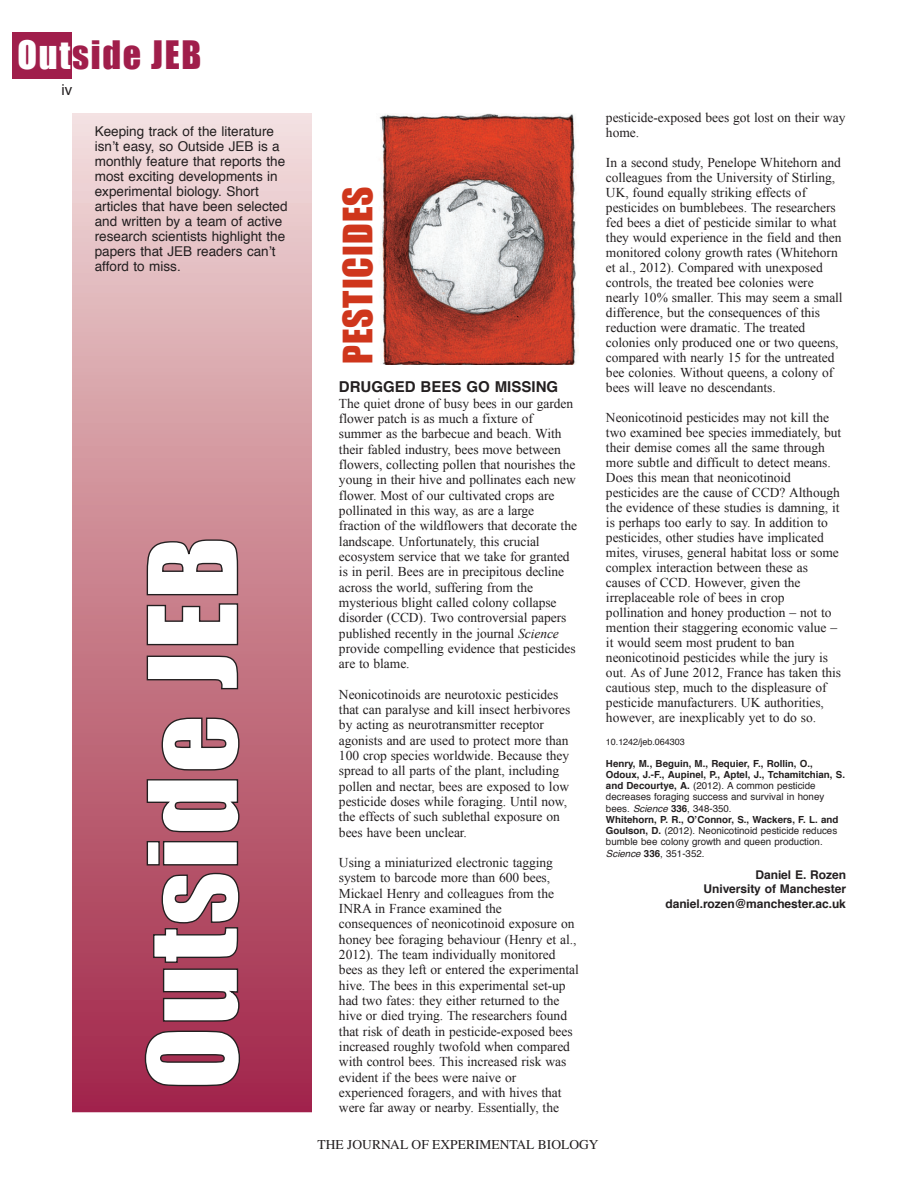
<style>
.page{position:relative;width:918px;height:1188px;background:#fff}
.page>*{position:absolute;margin:0;border:0;box-sizing:border-box;transform-origin:0 0}
.t1{font:114px "Impact";letter-spacing:.025em;color:#fff}
.t2{font:37.5px "Impact";letter-spacing:.025em;color:#cf361c}
.t3{font:36px "Impact";letter-spacing:.05em;color:#a01e4b}
.t4{font:700 15px "Helvetica";color:#231f20}
.t5{font:15px "Helvetica";color:#231f20}
.t6{font:13.5px/15.3px "Times New Roman";letter-spacing:-.005em;color:#231f20}
.t7{font:13.5px/15px "Helvetica";color:#231f20}
.t8{font:13.5px "Times";color:#231f20}
.t9{font:700 12px/14.2px "Helvetica";letter-spacing:-.005em;color:#231f20;text-align:right}
.t10{font:9.75px/11.2px "Helvetica";color:#231f20}
.t11{font:9px "Helvetica";letter-spacing:-.005em;color:#231f20}
.s1{color:#fff}
.s2{font-style:italic}
.s3{font-weight:700}
</style>
<div class="page">
<div style="left:72px;top:113px;width:240px;height:999px;background:linear-gradient(to bottom,#f1dcd8,#a02444)"></div>
<div style="left:12px;top:32px;width:60px;height:46px;background:#a01e4b"></div>
<img style="left:379px;top:113px;width:200px;height:252px">
<h3 class="t3" style="left:17px;top:33px;width:185px"><span class="s1">Out</span>side JEB</h3>
<p class="t5" style="left:61px;top:83px;width:12px">iv</p>
<p class="t7" style="left:95px;top:125px;width:194px">Keeping track of the literature isnʼt easy, so Outside JEB is a monthly feature that reports the most exciting developments in experimental biology. Short articles that have been selected and written by a team of active research scientists highlight the papers that JEB readers canʼt afford to miss.</p>
<h1 class="t1" style="left:123px;top:1090px;width:555px;rotate:-90deg">Outside JEB</h1>
<h2 class="t2" style="left:346px;top:364px;width:179px;rotate:-90deg">PESTICIDES</h2>
<p class="t4" style="left:339px;top:381px;width:221px">DRUGGED BEES GO MISSING</p>
<p class="t6" style="left:339px;top:395px;width:240px">The quiet drone of busy bees in our garden flower patch is as much a fixture of summer as the barbecue and beach. With their fabled industry, bees move between flowers, collecting pollen that nourishes the young in their hive and pollinates each new flower. Most of our cultivated crops are pollinated in this way, as are a large fraction of the wildflowers that decorate the landscape. Unfortunately, this crucial ecosystem service that we take for granted is in peril. Bees are in precipitous decline across the world, suffering from the mysterious blight called colony collapse disorder (CCD). Two controversial papers published recently in the journal <span class="s2">Science </span>provide compelling evidence that pesticides are to blame.</p>
<p class="t6" style="left:339px;top:686px;width:233px">Neonicotinoids are neurotoxic pesticides that can paralyse and kill insect herbivores by acting as neurotransmitter receptor agonists and are used to protect more than 100 crop species worldwide. Because they spread to all parts of the plant, including pollen and nectar, bees are exposed to low pesticide doses while foraging. Until now, the effects of such sublethal exposure on bees have been unclear.</p>
<p class="t6" style="left:339px;top:855px;width:241px">Using a miniaturized electronic tagging system to barcode more than 600 bees, Mickael Henry and colleagues from the INRA in France examined the<br>consequences of neonicotinoid exposure on honey bee foraging behaviour (Henry et al., 2012). The team individually monitored bees as they left or entered the experimental hive. The bees in this experimental set-up had two fates: they either returned to the hive or died trying. The researchers found that risk of death in pesticide-exposed bees increased roughly twofold when compared with control bees. This increased risk was evident if the bees were naive or experienced foragers, and with hives that were far away or nearby. Essentially, the</p>
<p class="t6" style="left:606px;top:110px;width:241px">pesticide-exposed bees got lost on their way home.</p>
<p class="t6" style="left:606px;top:155px;width:238px">In a second study, Penelope Whitehorn and colleagues from the University of Stirling, UK, found equally striking effects of pesticides on bumblebees. The researchers fed bees a diet of pesticide similar to what they would experience in the field and then monitored colony growth rates (Whitehorn et al., 2012). Compared with unexposed controls, the treated bee colonies were nearly 10% smaller. This may seem a small difference, but the consequences of this reduction were dramatic. The treated colonies only produced one or two queens, compared with nearly 15 for the untreated bee colonies. Without queens, a colony of bees will leave no descendants.</p>
<p class="t6" style="left:606px;top:410px;width:237px">Neonicotinoid pesticides may not kill the two examined bee species immediately, but their demise comes all the same through more subtle and difficult to detect means.<br>Does this mean that neonicotinoid pesticides are the cause of CCD? Although the evidence of these studies is damning, it is perhaps too early to say. In addition to pesticides, other studies have implicated mites, viruses, general habitat loss or some complex interaction between these as causes of CCD. However, given the irreplaceable role of bees in crop pollination and honey production – not to mention their staggering economic value – it would seem most prudent to ban neonicotinoid pesticides while the jury is out. As of June 2012, France has taken this cautious step, much to the displeasure of pesticide manufacturers. UK authorities, however, are inexplicably yet to do so.</p>
<p class="t11" style="left:606px;top:738px;width:80px">10.1242/jeb.064303</p>
<p class="t10" style="left:606px;top:758px;width:241px"><span class="s3">Henry, M., Beguin, M., Requier, F., Rollin, O., Odoux, J.-F., Aupinel, P., Aptel, J., Tchamitchian, S. and Decourtye, A.</span> (2012). A common pesticide decreases foraging success and survival in honey bees. <span class="s2">Science</span> <span class="s3">336</span>, 348-350.<br><span class="s3">Whitehorn, P. R., OʼConnor, S., Wackers, F. L. and Goulson, D.</span> (2012). Neonicotinoid pesticide reduces bumble bee colony growth and queen production.<br><span class="s2">Science</span> <span class="s3">336</span>, 351-352.</p>
<p class="t9" style="left:665px;top:869px;width:182px">Daniel E. Rozen<br>University of Manchester daniel.rozen@manchester.ac.uk</p>
<p class="t8" style="left:318px;top:1137px;width:282px">THE JOURNAL OF EXPERIMENTAL BIOLOGY</p>
</div>
